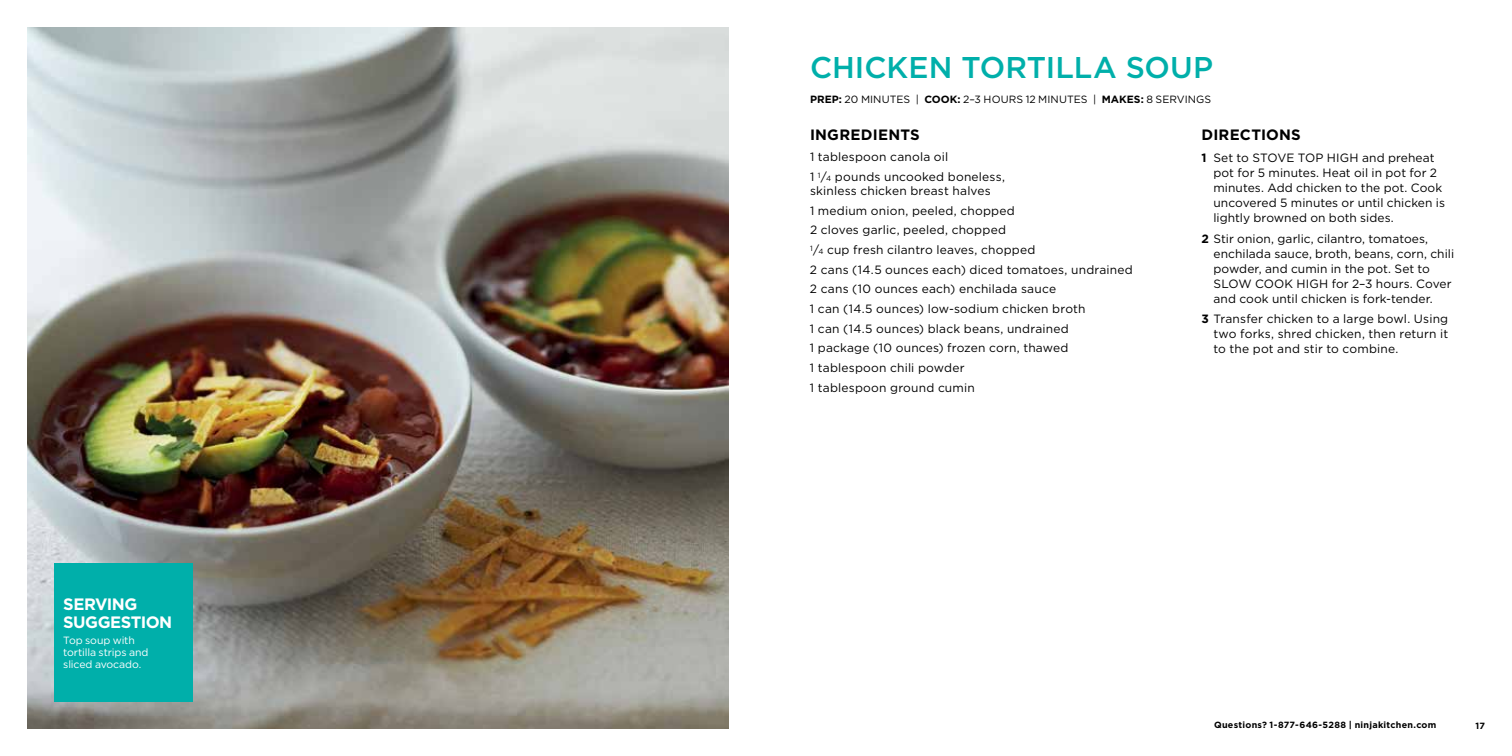
<style>
.page{position:relative;width:1512px;height:756px;background:#fff}
.page>*{position:absolute;margin:0;border:0;box-sizing:border-box;transform-origin:0 0}
.t1{font:500 30px "Gotham";color:#00afaa}
.t2{font:700 16.5px/18px "Gotham";letter-spacing:-.03em;color:#fff}
.t3{font:700 15px "Gotham";letter-spacing:.015em;color:#000}
.t4{font:12px/19.6px "Gotham";letter-spacing:.01em;color:#000}
.t5{font:10.5px "Gotham";letter-spacing:.005em;color:#000}
.t6{font:10.5px/12px "Gotham";letter-spacing:-.015em;color:#fff}
.t7{font:700 9px "Gotham";letter-spacing:.03em;color:#000}
.s1{font-weight:700}
.s2{font-size:7.5px}
</style>
<div class="page">
<img style="left:27px;top:27px;width:702px;height:702px">
<div style="left:54px;top:563px;width:139px;height:139px;background:#00afaa"></div>
<h2 class="t2" style="left:63px;top:595px;width:111px">SERVING<br>SUGGESTION</h2>
<p class="t6" style="left:63px;top:635px;width:87px">Top soup with tortilla strips and sliced avocado.</p>
<h1 class="t1" style="left:810px;top:48px;width:405px">CHICKEN TORTILLA SOUP</h1>
<p class="t5" style="left:810px;top:92px;width:403px"><span class="s1">PREP:</span> 20 MINUTES | <span class="s1">COOK:</span> 2–3 HOURS 12 MINUTES | <span class="s1">MAKES:</span> 8 SERVINGS</p>
<p class="t3" style="left:1202px;top:125px;width:101px">DIRECTIONS</p>
<p class="t4" style="left:1214px;top:150px;width:233px;line-height:15px;text-indent:-12px"><span class="s1">1</span> Set to STOVE TOP HIGH and preheat pot for 5 minutes. Heat oil in pot for 2 minutes. Add chicken to the pot. Cook uncovered 5 minutes or until chicken is lightly browned on both sides.</p>
<p class="t4" style="left:1214px;top:231px;width:242px;line-height:15px;text-indent:-12px"><span class="s1">2</span> Stir onion, garlic, cilantro, tomatoes, enchilada sauce, broth, beans, corn, chili powder, and cumin in the pot. Set to SLOW COOK HIGH for 2–3 hours. Cover and cook until chicken is fork-tender.</p>
<p class="t4" style="left:1214px;top:311px;width:236px;line-height:15px;text-align:justify;text-indent:-12px"><span class="s1">3</span> Transfer chicken to a large bowl. Using two forks, shred chicken, then return it to the pot and stir to combine.</p>
<p class="t3" style="left:810px;top:125px;width:111px">INGREDIENTS</p>
<p class="t4" style="left:810px;top:147px;width:197px">1 tablespoon canola oil<br>1 <sup>1</sup>/<span class="s2">4</span> pounds uncooked boneless,</p>
<p class="t4" style="left:810px;top:181px;width:324px">skinless chicken breast halves<br>1 medium onion, peeled, chopped<br>2 cloves garlic, peeled, chopped<br><sup>1</sup>/<span class="s2">4</span> cup fresh cilantro leaves, chopped<br>2 cans (14.5 ounces each) diced tomatoes, undrained 2 cans (10 ounces each) enchilada sauce<br>1 can (14.5 ounces) low-sodium chicken broth<br>1 can (14.5 ounces) black beans, undrained<br>1 package (10 ounces) frozen corn, thawed<br>1 tablespoon chili powder<br>1 tablespoon ground cumin</p>
<p class="t7" style="left:1214px;top:719px;width:224px">Questions? 1-877-646-5288 | ninjakitchen.com</p>
<p class="t7" style="left:1476px;top:720px;width:11px">17</p>
</div>
